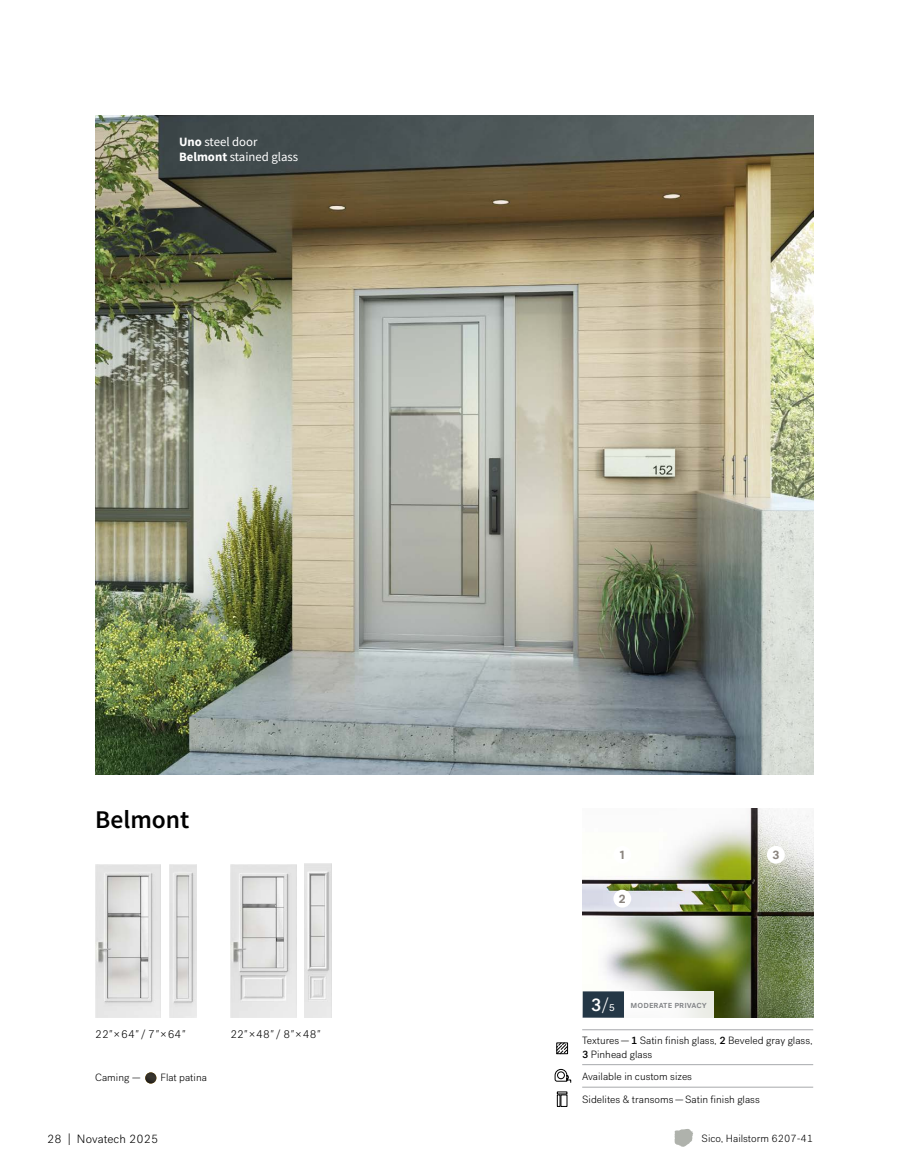
<style>
.page{position:relative;width:922px;height:1175px;background:#fff}
.page>*{position:absolute;margin:0;border:0;box-sizing:border-box;transform-origin:0 0}
.t1{font:600 25.5px "Source Sans Pro";color:#000}
.t2{font:12.75px/15.3px "Source Sans Pro";color:#fff}
.t3{font:300 12px "Post Grotesk";letter-spacing:.01em;color:#000}
.t4{font:700 12px "Post Grotesk";color:#8a847e}
.t5{font:300 11.25px "Post Grotesk";letter-spacing:.005em;color:#000}
.t6{font:300 10.5px/13.5px "Post Grotesk";color:#000}
.t7{font:500 9px "Post Grotesk";letter-spacing:.005em;color:#808285}
.s1{font-weight:700}
.s2{font-style:italic}
.s3{font-size:18px;color:#fff}
.s4{font-weight:300;font-size:18px;color:#fff}
.s5{font-weight:500}
</style>
<div class="page">
<img style="left:95px;top:864px;width:66px;height:153px">
<img style="left:169px;top:864px;width:27px;height:153px">
<img style="left:230px;top:864px;width:66px;height:153px">
<img style="left:304px;top:863px;width:27px;height:154px">
<hr style="left:582px;top:1029px;width:231px;height:1px;background:#a7a9ac">
<hr style="left:582px;top:1086px;width:231px;height:1px;background:#a7a9ac">
<hr style="left:582px;top:1064px;width:231px;height:1px;background:#a7a9ac">
<svg style="left:556px;top:1042px;width:12px;height:12px"></svg>
<svg style="left:554px;top:1068px;width:17px;height:14px"></svg>
<svg style="left:557px;top:1091px;width:10px;height:15px"></svg>
<img style="left:582px;top:808px;width:230px;height:209px">
<svg style="left:674px;top:1129px;width:19px;height:18px"></svg>
<div style="left:613px;top:846px;width:18px;height:17px;background:#fff;border-radius:50%"></div>
<div style="left:613px;top:889px;width:18px;height:18px;background:#fff;border-radius:50%"></div>
<div style="left:766px;top:846px;width:18px;height:17px;background:#fff;border-radius:50%"></div>
<svg style="left:145px;top:1072px;width:11px;height:11px"></svg>
<img style="left:95px;top:115px;width:717px;height:659px">
<div style="left:582px;top:991px;width:42px;height:26px;background:#243746"></div>
<div style="left:624px;top:991px;width:89px;height:26px;background:linear-gradient(to right,#fff,#eceee8)"></div>
<p class="t2" style="left:179px;top:134px;width:121px"><span class="s1">Uno</span> steel door<br><span class="s1">Belmont</span> stained glass</p>
<h1 class="t1" style="left:95px;top:802px;width:96px">Belmont</h1>
<p class="t5" style="left:95px;top:1028px;width:91px">22<span class="s2">"</span>×64<span class="s2">"</span> / 7<span class="s2">"</span>×64<span class="s2">"</span></p>
<p class="t5" style="left:230px;top:1028px;width:91px">22<span class="s2">"</span>×48<span class="s2">"</span> / 8<span class="s2">"</span>×48<span class="s2">"</span></p>
<p class="t6" style="left:95px;top:1071px;width:47px">Caming —</p>
<p class="t6" style="left:160px;top:1071px;width:48px">Flat patina</p>
<p class="t3" style="left:47px;top:1132px;width:112px">28 | Novatech 2025</p>
<p class="t4" style="left:619px;top:847px;width:6px">1</p>
<p class="t4" style="left:618px;top:891px;width:8px">2</p>
<p class="t7" style="left:590px;top:999px;width:118px"><span class="s3">3</span><span class="s4">/₅</span> moderate privacy</p>
<p class="t4" style="left:772px;top:847px;width:8px">3</p>
<p class="t6" style="left:582px;top:1034px;width:232px">Textures—<span class="s5">1</span> Satin finish glass, <span class="s5">2</span> Beveled gray glass,<br><span class="s5">3</span> Pinhead glass</p>
<p class="t6" style="left:582px;top:1069px;width:111px">Available in custom sizes</p>
<p class="t6" style="left:582px;top:1092px;width:179px">Sidelites &amp; transoms—Satin finish glass</p>
<p class="t6" style="left:701px;top:1132px;width:113px">Sico, Hailstorm 6207-41</p>
</div>
